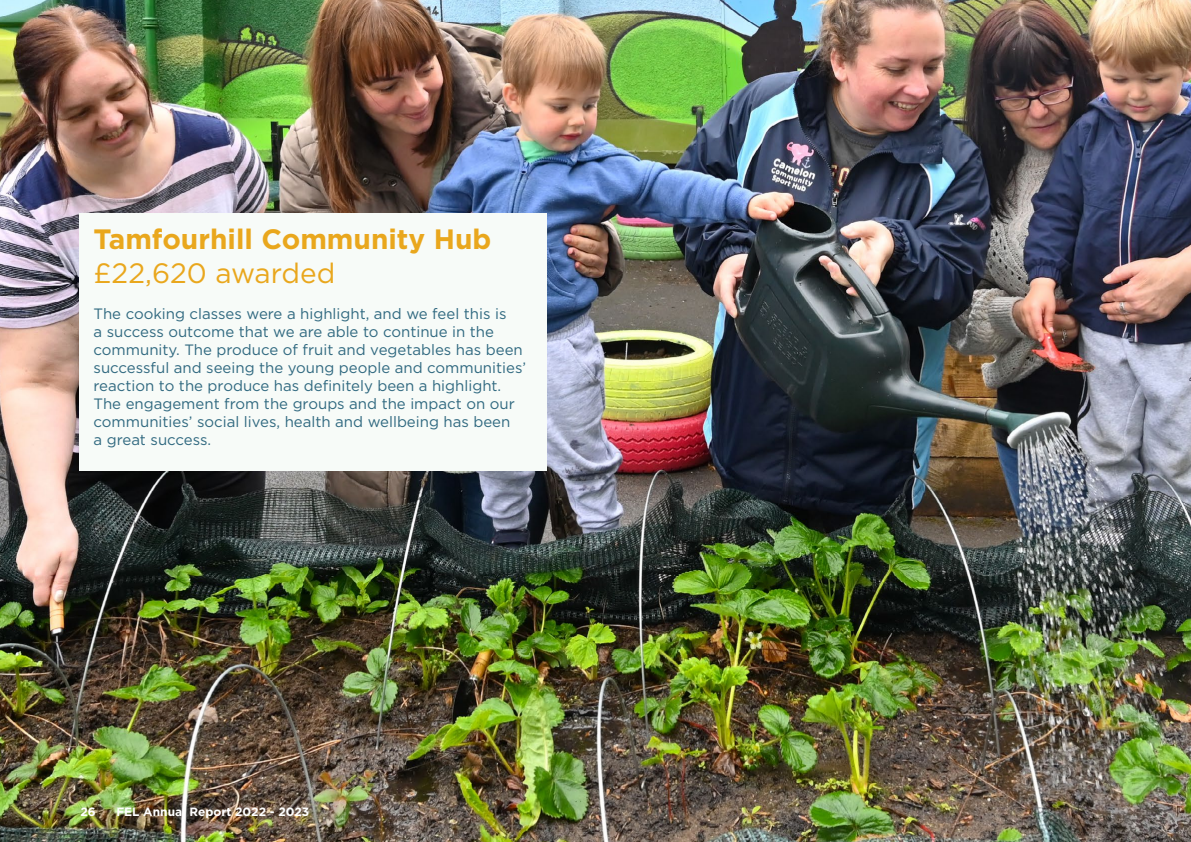
<style>
.page{position:relative;width:1191px;height:842px;background:#fff}
.page>*{position:absolute;margin:0;border:0;box-sizing:border-box;transform-origin:0 0}
.t1{font:700 28px "Gotham";color:#e9a71d}
.t2{font:28px "Gotham";color:#e9a71d}
.t3{font:15px/18px "Gotham";color:#306980}
.t4{font:700 12px "Gotham";color:#fff}
</style>
<div class="page">
<img style="left:0;top:0;width:1191px;height:842px">
<div style="left:79px;top:213px;width:468px;height:258px;background:#f7fbf8"></div>
<h1 class="t1" style="left:94px;top:221px;width:399px">Tamfourhill Community Hub</h1>
<h1 class="t2" style="left:94px;top:255px;width:243px">£22,620 awarded</h1>
<p class="t3" style="left:94px;top:304px;width:434px">The cooking classes were a highlight, and we feel this is<br>a success outcome that we are able to continue in the community. The produce of fruit and vegetables has been successful and seeing the young people and communities’ reaction to the produce has definitely been a highlight.<br>The engagement from the groups and the impact on our communities’ social lives, health and wellbeing has been<br>a great success.</p>
<p class="t4" style="left:80px;top:803px;width:17px">26</p>
<p class="t4" style="left:116px;top:803px;width:194px">FEL Annual Report 2022 - 2023</p>
</div>
